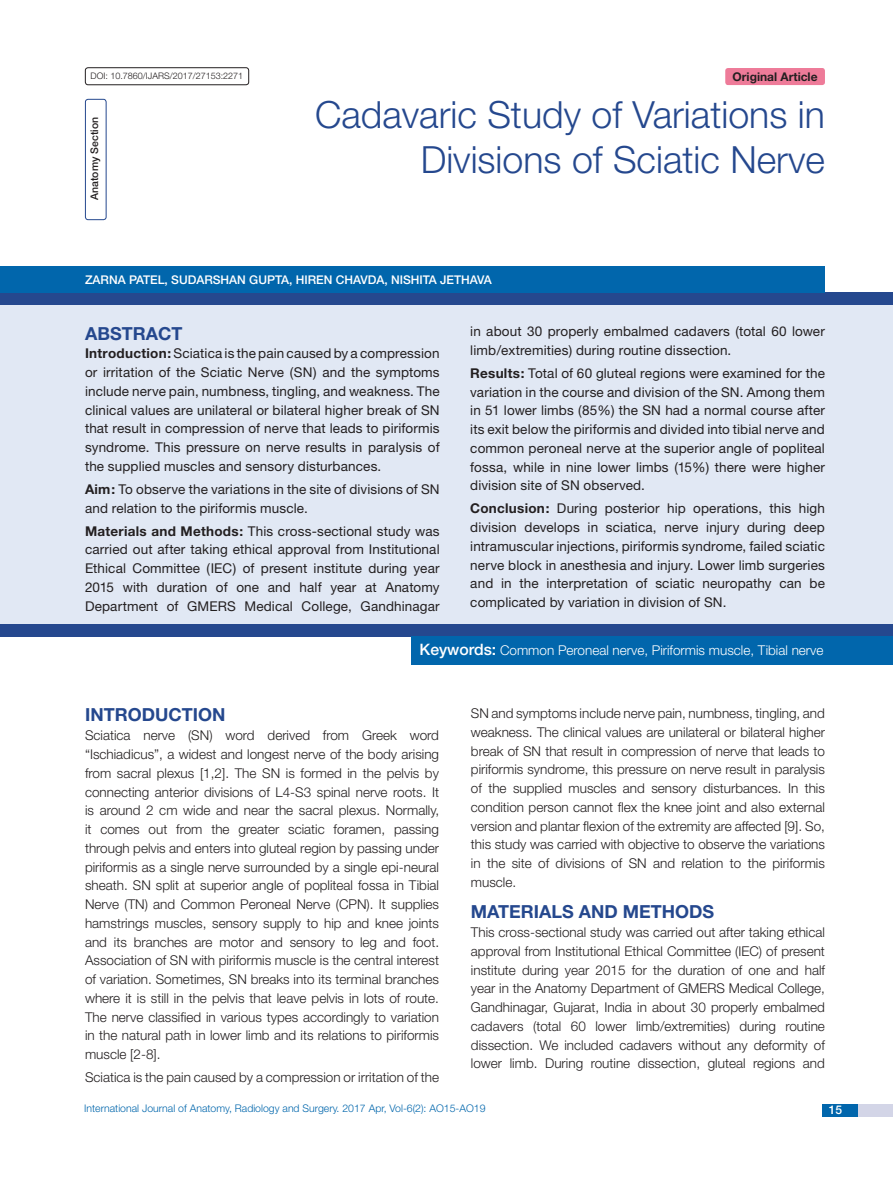
<style>
.page{position:relative;width:893px;height:1191px;background:#fff}
.page>*{position:absolute;margin:0;border:0;box-sizing:border-box;transform-origin:0 0}
.t1{font:300 37.5px/45px "Helvetica Neue";color:#25488e;text-align:right}
.Heading{font:700 18px "Helvetica Neue";color:#25488e}
.Body_Text{font:300 13.5px/18.8px "Helvetica Neue";color:#231f20;text-align:justify}
.Abstract_Text{font:13.5px/18.8px "Helvetica Neue";letter-spacing:.01em;color:#231f20;text-align:justify}
.t2{font:300 13.5px "Helvetica Neue";color:#fff}
.t3{font:500 12px "Helvetica Neue";color:#fff}
.t4{font:700 12px "Helvetica Neue";color:#231f20}
.t5{font:300 10.5px "Helvetica Neue";color:#0166ac}
.t6{font:500 10.5px "Helvetica Neue";color:#231f20}
.t7{font:300 9px "Helvetica Neue";color:#231f20}
.s1{font-weight:700}
.s2{font-weight:500;font-size:15.75px}
</style>
<div class="page">
<div style="left:825px;top:1103px;width:68px;height:13px;background:#d3d5e7"></div>
<div style="left:823px;top:1103px;width:35px;height:13px;background:#0166ac"></div>
<div style="left:725px;top:68px;width:100px;height:17px;background:#ee7b99;border-radius:3px"></div>
<div style="left:85px;top:67px;width:164px;height:18px;border:1px solid #231f20;border-radius:3px"></div>
<div style="left:0;top:304px;width:893px;height:321px;background:#e1e8f4"></div>
<div style="left:0;top:292px;width:893px;height:12px;background:#25488e"></div>
<div style="left:85px;top:99px;width:21px;height:121px;border:1px solid #25488e;border-radius:3px"></div>
<div style="left:0;top:266px;width:825px;height:26px;background:#0166ac"></div>
<div style="left:0;top:624px;width:893px;height:12px;background:#25488e"></div>
<div style="left:411px;top:636px;width:482px;height:28px;background:#0166ac"></div>
<p class="t7" style="left:91px;top:70px;width:154px">DOI: 10.7860/IJARS/2017/27153:2271</p>
<p class="t4" style="left:733px;top:69px;width:87px">Original Article</p>
<p class="t6" style="left:88px;top:200px;width:84px;rotate:-90deg">ANATOMY SECTION</p>
<p class="t1" style="left:315px;top:92px;width:511px">Cadavaric Study of Variations in<br>Divisions of Sciatic Nerve</p>
<p class="t3" style="left:85px;top:272px;width:407px">ZARNA PATEL, SUDARSHAN GUPTA, HIREN CHAVDA, NISHITA JETHAVA</p>
<p class="Heading" style="left:85px;top:322px;width:99px">ABSTRACT</p>
<p class="Abstract_Text" style="left:85px;top:344px;width:356px"><span class="s1">Introduction:</span> Sciatica is the pain caused by a compression or irritation of the Sciatic Nerve (SN) and the symptoms include nerve pain, numbness, tingling, and weakness. The clinical values are unilateral or bilateral higher break of SN that result in compression of nerve that leads to piriformis syndrome. This pressure on nerve results in paralysis of the supplied muscles and sensory disturbances.</p>
<p class="Abstract_Text" style="left:85px;top:479px;width:356px"><span class="s1">Aim:</span> To observe the variations in the site of divisions of SN and relation to the piriformis muscle.</p>
<p class="Abstract_Text" style="left:85px;top:521px;width:356px"><span class="s1">Materials and Methods:</span> This cross-sectional study was carried out after taking ethical approval from Institutional Ethical Committee (IEC) of present institute during year 2015 with duration of one and half year at Anatomy Department of GMERS Medical College, Gandhinagar</p>
<p class="Abstract_Text" style="left:470px;top:321px;width:356px">in about 30 properly embalmed cadavers (total 60 lower limb/extremities) during routine dissection.</p>
<p class="Abstract_Text" style="left:470px;top:363px;width:356px"><span class="s1">Results:</span> Total of 60 gluteal regions were examined for the variation in the course and division of the SN. Among them in 51 lower limbs (85%) the SN had a normal course after its exit below the piriformis and divided into tibial nerve and common peroneal nerve at the superior angle of popliteal fossa, while in nine lower limbs (15%) there were higher division site of SN observed.</p>
<p class="Abstract_Text" style="left:470px;top:499px;width:356px"><span class="s1">Conclusion:</span> During posterior hip operations, this high division develops in sciatica, nerve injury during deep intramuscular injections, piriformis syndrome, failed sciatic nerve block in anesthesia and injury. Lower limb surgeries and in the interpretation of sciatic neuropathy can be complicated by variation in division of SN.</p>
<p class="t2" style="left:420px;top:641px;width:405px"><span class="s2">KEYWORDS:</span> Common Peroneal nerve, Piriformis muscle, Tibial nerve</p>
<p class="Heading" style="left:85px;top:704px;width:33px">Intro</p>
<p class="Heading" style="left:142px;top:704px;width:39px">ductio</p>
<p class="Heading" style="left:212px;top:704px;width:15px">n</p>
<p class="Body_Text" style="left:85px;top:726px;width:356px">Sciatica nerve (SN) word derived from Greek word “Ischiadicus”, a widest and longest nerve of the body arising from sacral plexus [1,2]. The SN is formed in the pelvis by connecting anterior divisions of L4-S3 spinal nerve roots. It is around 2 cm wide and near the sacral plexus. Normally, it comes out from the greater sciatic foramen, passing through pelvis and enters into gluteal region by passing under piriformis as a single nerve surrounded by a single epi-neural sheath. SN split at superior angle of popliteal fossa in Tibial Nerve (TN) and Common Peroneal Nerve (CPN). It supplies hamstrings muscles, sensory supply to hip and knee joints and its branches are motor and sensory to leg and foot.<br>Association of SN with piriformis muscle is the central interest of variation. Sometimes, SN breaks into its terminal branches where it is still in the pelvis that leave pelvis in lots of route.<br>The nerve classified in various types accordingly to variation in the natural path in lower limb and its relations to piriformis muscle [2-8].</p>
<p class="Body_Text" style="left:85px;top:1067px;width:355px">Sciatica is the pain caused by a compression or irritation of the</p>
<p class="Body_Text" style="left:471px;top:703px;width:356px">SN and symptoms include nerve pain, numbness, tingling, and weakness. The clinical values are unilateral or bilateral higher break of SN that result in compression of nerve that leads to piriformis syndrome, this pressure on nerve result in paralysis of the supplied muscles and sensory disturbances. In this condition person cannot flex the knee joint and also external version and plantar flexion of the extremity are affected [9]. So, this study was carried with objective to observe the variations in the site of divisions of SN and relation to the piriformis muscle.</p>
<p class="Heading" style="left:471px;top:900px;width:245px">MATERIALS AND METHODS</p>
<p class="Body_Text" style="left:471px;top:922px;width:356px">This cross-sectional study was carried out after taking ethical approval from Institutional Ethical Committee (IEC) of present institute during year 2015 for the duration of one and half year in the Anatomy Department of GMERS Medical College, Gandhinagar, Gujarat, India in about 30 properly embalmed cadavers (total 60 lower limb/extremities) during routine dissection. We included cadavers without any deformity of lower limb. During routine dissection, gluteal regions and</p>
<p class="t5" style="left:84px;top:1101px;width:403px">International Journal of Anatomy, Radiology and Surgery. 2017 Apr, Vol-6(2): AO15-AO19</p>
<p class="t3" style="left:829px;top:1102px;width:15px">15</p>
</div>
